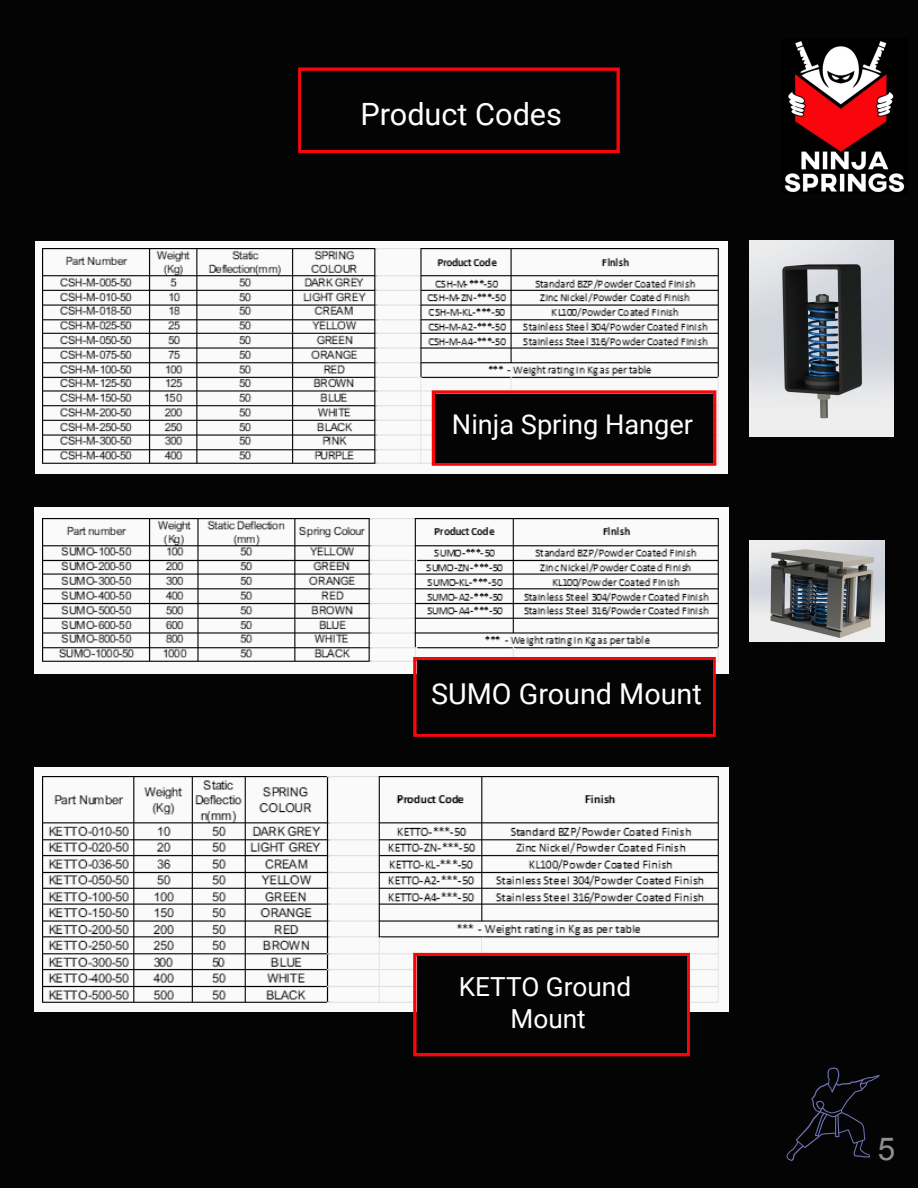
<style>
.page{position:relative;width:918px;height:1188px;background:#040404}
.page>*{position:absolute;margin:0;border:0;box-sizing:border-box;transform-origin:0 0}
.t1{font:31.5px "Arial";color:#8f8f8f}
.t2{font:30.75px "Roboto";color:#fff}
.t3{font:28.8px "Roboto";color:#fff}
.t4{font:27.15px "Roboto";color:#fff}
.t5{font:26.25px/32.1px "Roboto";color:#fff;text-align:center}
</style>
<div class="page">
<img style="left:785px;top:41px;width:120px;height:151px">
<div style="left:298px;top:68px;width:322px;height:85px;border:3px solid #f8050c"></div>
<div style="left:301px;top:71px;width:315px;height:79px;background:#040404"></div>
<svg style="left:786px;top:1068px;width:94px;height:93px"></svg>
<div style="left:35px;top:241px;width:693px;height:233px;background:#fafafa"></div>
<img style="left:43px;top:249px;width:676px;height:216px">
<img style="left:749px;top:241px;width:144px;height:195px">
<div style="left:432px;top:390px;width:284px;height:76px;border:3px solid #f8050c"></div>
<div style="left:435px;top:394px;width:278px;height:68px;background:#040404"></div>
<div style="left:35px;top:507px;width:694px;height:167px;background:#fafafa"></div>
<img style="left:43px;top:519px;width:676px;height:143px">
<div style="left:413px;top:657px;width:303px;height:80px;border:3px solid #f8050c"></div>
<div style="left:417px;top:660px;width:295px;height:73px;background:#040404"></div>
<img style="left:749px;top:540px;width:135px;height:101px">
<div style="left:35px;top:767px;width:694px;height:244px;background:#fafafa"></div>
<img style="left:43px;top:776px;width:676px;height:227px">
<div style="left:413px;top:953px;width:277px;height:103px;border:3px solid #f8050c"></div>
<div style="left:417px;top:956px;width:270px;height:97px;background:#040404"></div>
<p class="t2" style="left:360px;top:97px;width:203px">Product Codes</p>
<p class="t4" style="left:452px;top:409px;width:243px">Ninja Spring Hanger</p>
<p class="t3" style="left:431px;top:677px;width:272px">SUMO Ground Mount</p>
<p class="t5" style="left:459px;top:971px;width:174px">KETTO Ground<br>Mount</p>
<p class="t1" style="left:878px;top:1131px;width:19px">5</p>
</div>
